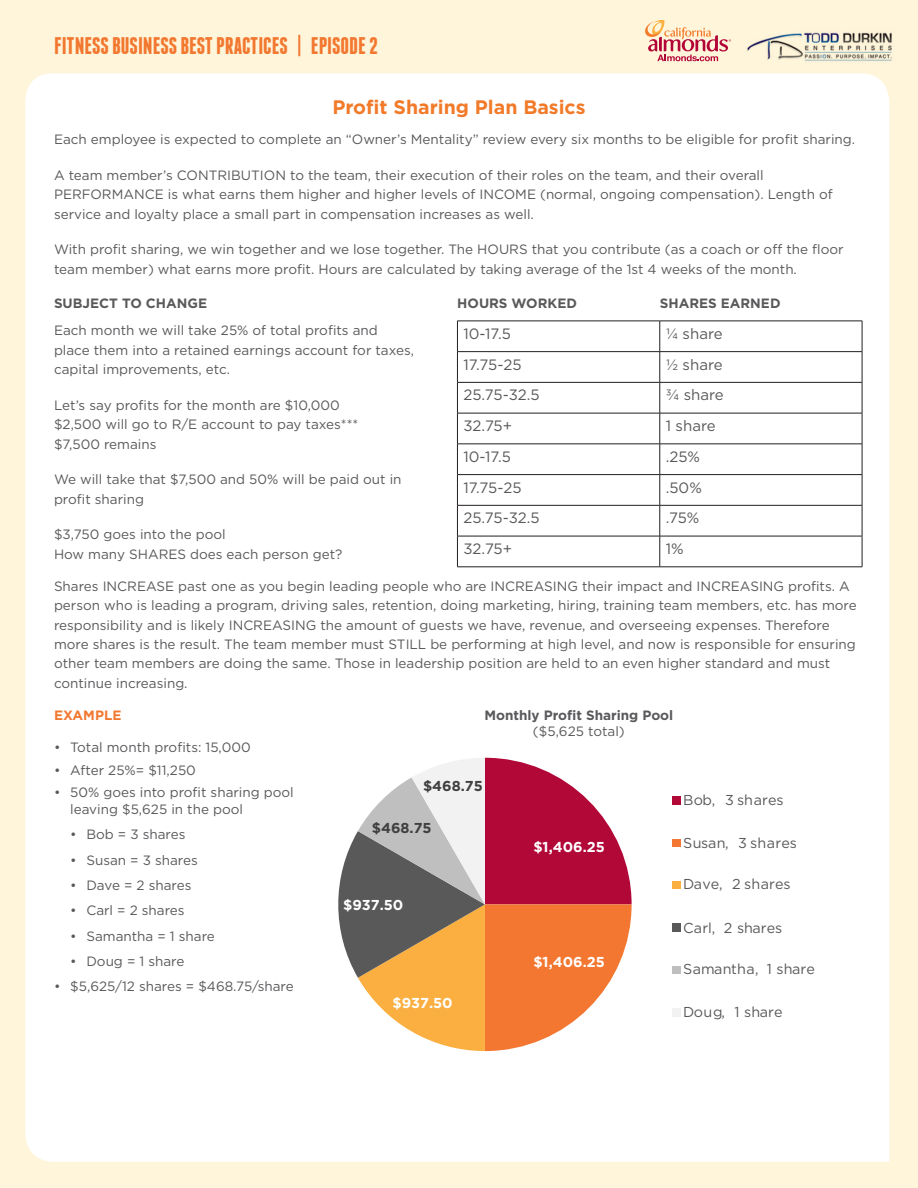
<style>
.page{position:relative;width:918px;height:1188px;background:#fff5db}
.page>*{position:absolute;margin:0;border:0;box-sizing:border-box;transform-origin:0 0}
.t1{font:700 24px "Franchise";color:#f27830}
.t2{font:700 19.5px "Gotham";color:#f27a29}
.t3{font:15px "Gotham";color:#59595c}
.t4{font:14.4px "Gotham";letter-spacing:.005em;color:#595959}
.t5{font:700 14.4px "Gotham";color:#fff}
.t6{font:700 14.4px "Gotham";color:#404040}
.t7{font:13.5px/19.5px "Gotham";color:#59595c}
.t8{font:700 13.5px "Gotham";color:#59595c}
.t9{font:700 13.5px "Gotham";color:#f27830}
</style>
<div class="page">
<img style="left:746px;top:32px;width:146px;height:29px">
<div style="left:25px;top:73px;width:864px;height:1089px;background:#fff"></div>
<svg style="left:645px;top:20px;width:86px;height:41px"></svg>
<hr style="left:457px;top:321px;width:203px;height:1px;background:#231f20">
<hr style="left:457px;top:321px;width:1px;height:30px;background:#231f20">
<hr style="left:660px;top:321px;width:202px;height:1px;background:#231f20">
<hr style="left:660px;top:321px;width:1px;height:30px;background:#231f20">
<hr style="left:862px;top:321px;width:1px;height:30px;background:#231f20">
<hr style="left:457px;top:351px;width:203px;height:1px;background:#231f20">
<hr style="left:457px;top:352px;width:1px;height:30px;background:#231f20">
<hr style="left:660px;top:351px;width:202px;height:1px;background:#231f20">
<hr style="left:660px;top:352px;width:1px;height:30px;background:#231f20">
<hr style="left:862px;top:352px;width:1px;height:30px;background:#231f20">
<hr style="left:457px;top:382px;width:203px;height:1px;background:#231f20">
<hr style="left:457px;top:383px;width:1px;height:30px;background:#231f20">
<hr style="left:660px;top:382px;width:202px;height:1px;background:#231f20">
<hr style="left:660px;top:383px;width:1px;height:30px;background:#231f20">
<hr style="left:862px;top:383px;width:1px;height:30px;background:#231f20">
<hr style="left:457px;top:413px;width:203px;height:1px;background:#231f20">
<hr style="left:457px;top:413px;width:1px;height:31px;background:#231f20">
<hr style="left:660px;top:413px;width:202px;height:1px;background:#231f20">
<hr style="left:660px;top:413px;width:1px;height:31px;background:#231f20">
<hr style="left:862px;top:413px;width:1px;height:31px;background:#231f20">
<hr style="left:457px;top:444px;width:203px;height:1px;background:#231f20">
<hr style="left:457px;top:444px;width:1px;height:30px;background:#231f20">
<hr style="left:660px;top:444px;width:202px;height:1px;background:#231f20">
<hr style="left:660px;top:444px;width:1px;height:30px;background:#231f20">
<hr style="left:862px;top:444px;width:1px;height:30px;background:#231f20">
<hr style="left:457px;top:474px;width:203px;height:1px;background:#231f20">
<hr style="left:457px;top:475px;width:1px;height:30px;background:#231f20">
<hr style="left:660px;top:474px;width:202px;height:1px;background:#231f20">
<hr style="left:660px;top:475px;width:1px;height:30px;background:#231f20">
<hr style="left:862px;top:475px;width:1px;height:30px;background:#231f20">
<hr style="left:457px;top:505px;width:203px;height:1px;background:#231f20">
<hr style="left:457px;top:506px;width:1px;height:30px;background:#231f20">
<hr style="left:660px;top:505px;width:202px;height:1px;background:#231f20">
<hr style="left:660px;top:506px;width:1px;height:30px;background:#231f20">
<hr style="left:862px;top:506px;width:1px;height:30px;background:#231f20">
<hr style="left:457px;top:536px;width:203px;height:1px;background:#231f20">
<hr style="left:457px;top:536px;width:1px;height:31px;background:#231f20">
<hr style="left:660px;top:536px;width:202px;height:1px;background:#231f20">
<hr style="left:660px;top:536px;width:1px;height:31px;background:#231f20">
<hr style="left:862px;top:536px;width:1px;height:31px;background:#231f20">
<hr style="left:457px;top:567px;width:203px;height:1px;background:#231f20">
<hr style="left:660px;top:567px;width:202px;height:1px;background:#231f20">
<svg style="left:332px;top:758px;width:300px;height:293px;background:#d3907e"></svg>
<div style="left:672px;top:796px;width:8px;height:9px;background:#b20838"></div>
<div style="left:672px;top:839px;width:8px;height:7px;background:#f37731"></div>
<div style="left:672px;top:881px;width:8px;height:7px;background:#faaf40"></div>
<div style="left:672px;top:923px;width:8px;height:8px;background:#595959"></div>
<div style="left:672px;top:966px;width:8px;height:7px;background:#bfbfbf"></div>
<div style="left:672px;top:1008px;width:8px;height:8px;background:#f2f2f2"></div>
<p class="t1" style="left:54px;top:34px;width:326px">FITNESS BUSINESS BEST PRACTICES | EPISODE 2</p>
<p class="t2" style="left:332px;top:94px;width:255px">Profit Sharing Plan Basics</p>
<p class="t7" style="left:54px;top:129px;width:803px">Each employee is expected to complete an “Owner’s Mentality” review every six months to be eligible for profit sharing.</p>
<p class="t7" style="left:54px;top:165px;width:780px">A team member’s CONTRIBUTION to the team, their execution of their roles on the team, and their overall<br>PERFORMANCE is what earns them higher and higher levels of INCOME (normal, ongoing compensation). Length of service and loyalty place a small part in compensation increases as well.</p>
<p class="t7" style="left:54px;top:239px;width:791px">With profit sharing, we win together and we lose together. The HOURS that you contribute (as a coach or off the floor team member) what earns more profit. Hours are calculated by taking average of the 1st 4 weeks of the month.</p>
<p class="t8" style="left:54px;top:294px;width:155px">SUBJECT TO CHANGE</p>
<p class="t7" style="left:54px;top:321px;width:362px">Each month we will take 25% of total profits and place them into a retained earnings account for taxes, capital improvements, etc.</p>
<p class="t7" style="left:54px;top:395px;width:287px">Let’s say profits for the month are $10,000</p>
<p class="t7" style="left:54px;top:414px;width:306px">$2,500 will go to R/E account to pay taxes***</p>
<p class="t7" style="left:54px;top:434px;width:104px">$7,500 remains</p>
<p class="t7" style="left:54px;top:470px;width:349px">We will take that $7,500 and 50% will be paid out in profit sharing</p>
<p class="t7" style="left:54px;top:525px;width:173px">$3,750 goes into the pool</p>
<p class="t7" style="left:54px;top:544px;width:290px">How many SHARES does each person get?</p>
<p class="t7" style="left:54px;top:576px;width:804px">Shares INCREASE past one as you begin leading people who are INCREASING their impact and INCREASING profits. A person who is leading a program, driving sales, retention, doing marketing, hiring, training team members, etc. has more responsibility and is likely INCREASING the amount of guests we have, revenue, and overseeing expenses. Therefore more shares is the result. The team member must STILL be performing at high level, and now is responsible for ensuring other team members are doing the same. Those in leadership position are held to an even higher standard and must continue increasing.</p>
<p class="t9" style="left:54px;top:706px;width:69px">EXAMPLE</p>
<p class="t7" style="left:54px;top:738px;width:198px">• Total month profits: 15,000</p>
<p class="t7" style="left:54px;top:760px;width:143px">• After 25%= $11,250</p>
<p class="t7" style="left:70px;top:784px;width:225px;line-height:16.5px;text-indent:-16px">• 50% goes into profit sharing pool leaving $5,625 in the pool</p>
<p class="t7" style="left:70px;top:824px;width:117px">• Bob = 3 shares</p>
<p class="t7" style="left:70px;top:850px;width:129px">• Susan = 3 shares</p>
<p class="t7" style="left:70px;top:875px;width:123px">• Dave = 2 shares</p>
<p class="t7" style="left:70px;top:900px;width:116px">• Carl = 2 shares</p>
<p class="t7" style="left:70px;top:926px;width:146px">• Samantha = 1 share</p>
<p class="t7" style="left:70px;top:951px;width:116px">• Doug = 1 share</p>
<p class="t7" style="left:54px;top:977px;width:241px">• $5,625/12 shares = $468.75/share</p>
<p class="t8" style="left:457px;top:294px;width:121px">HOURS WORKED</p>
<p class="t8" style="left:660px;top:294px;width:122px">SHARES EARNED</p>
<p class="t3" style="left:463px;top:324px;width:49px">10-17.5</p>
<p class="t3" style="left:666px;top:324px;width:58px">¼ share</p>
<p class="t3" style="left:463px;top:355px;width:60px">17.75-25</p>
<p class="t3" style="left:666px;top:355px;width:58px">½ share</p>
<p class="t3" style="left:463px;top:385px;width:78px">25.75-32.5</p>
<p class="t3" style="left:666px;top:385px;width:60px">¾ share</p>
<p class="t3" style="left:463px;top:416px;width:50px">32.75+</p>
<p class="t3" style="left:666px;top:416px;width:51px">1 share</p>
<p class="t3" style="left:463px;top:447px;width:49px">10-17.5</p>
<p class="t3" style="left:666px;top:447px;width:36px">.25%</p>
<p class="t3" style="left:463px;top:478px;width:60px">17.75-25</p>
<p class="t3" style="left:666px;top:478px;width:38px">.50%</p>
<p class="t3" style="left:463px;top:508px;width:78px">25.75-32.5</p>
<p class="t3" style="left:666px;top:508px;width:35px">.75%</p>
<p class="t3" style="left:463px;top:539px;width:50px">32.75+</p>
<p class="t3" style="left:666px;top:539px;width:19px">1%</p>
<p class="t8" style="left:484px;top:706px;width:190px">Monthly Profit Sharing Pool</p>
<p class="t7" style="left:533px;top:721px;width:93px">($5,625 total)</p>
<p class="t6" style="left:423px;top:777px;width:61px">$468.75</p>
<p class="t4" style="left:683px;top:790px;width:102px">Bob, 3 shares</p>
<p class="t4" style="left:683px;top:833px;width:115px">Susan, 3 shares</p>
<p class="t4" style="left:683px;top:875px;width:109px">Dave, 2 shares</p>
<p class="t4" style="left:683px;top:918px;width:101px">Carl, 2 shares</p>
<p class="t4" style="left:683px;top:960px;width:133px">Samantha, 1 share</p>
<p class="t4" style="left:683px;top:1003px;width:101px">Doug, 1 share</p>
<p class="t6" style="left:372px;top:819px;width:61px">$468.75</p>
<p class="t5" style="left:533px;top:838px;width:73px">$1,406.25</p>
<p class="t5" style="left:343px;top:895px;width:62px">$937.50</p>
<p class="t5" style="left:533px;top:953px;width:73px">$1,406.25</p>
<p class="t5" style="left:393px;top:993px;width:62px">$937.50</p>
</div>
